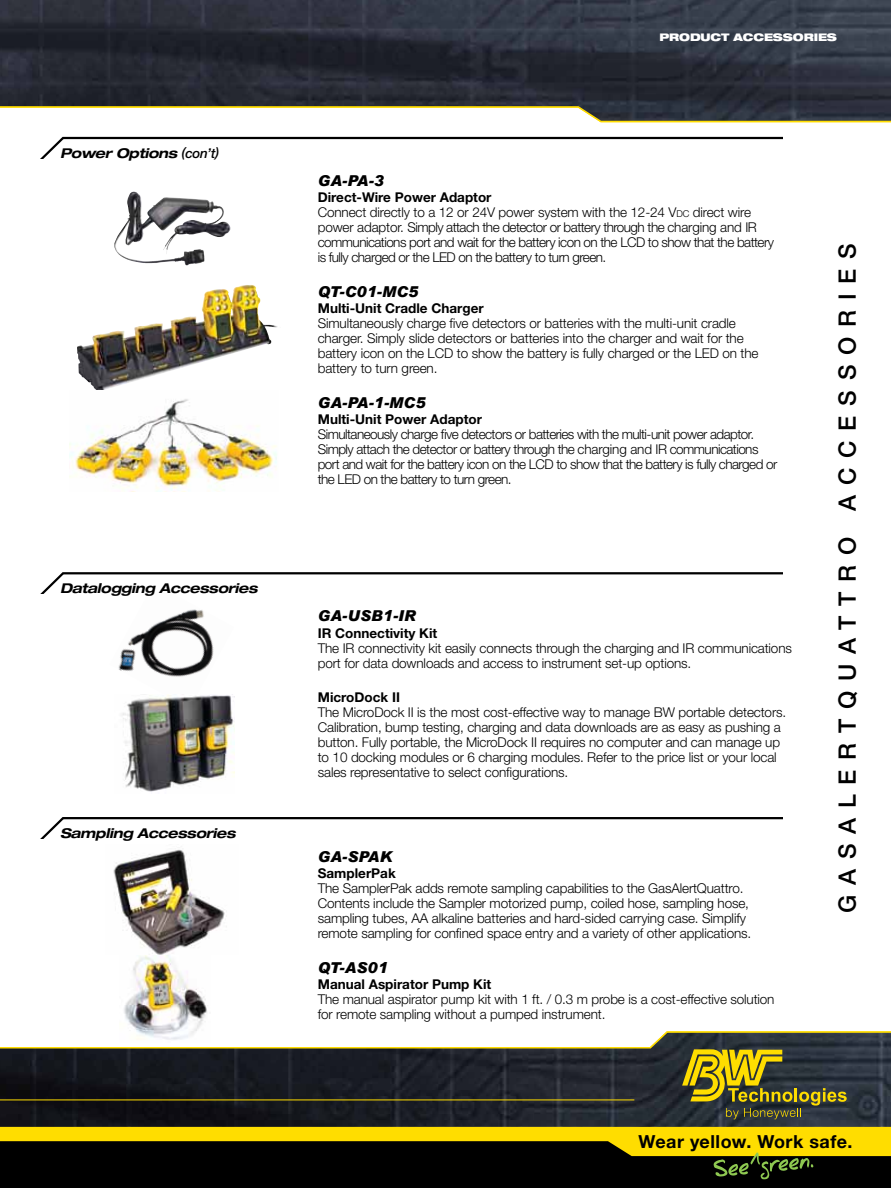
<style>
.page{position:relative;width:891px;height:1188px;background:#fff}
.page>*{position:absolute;margin:0;border:0;box-sizing:border-box;transform-origin:0 0}
.t1{font:500 24px "Helvetica Neue";letter-spacing:.41em;color:#000}
.t2{font:700 18px "Helvetica Neue";letter-spacing:.025em;color:#000}
.t3{font:italic 900 15px "Arial";letter-spacing:.01em;color:#000}
.t4{font:300 13.5px/15px "Helvetica Neue";letter-spacing:-.01em;color:#000}
.t5{font:300 13.5px/15px "Helvetica Neue";letter-spacing:-.04em;color:#000}
.t6{font:700 13.5px "Helvetica Neue";color:#000}
.t7{font:italic 700 expanded 13.5px "Helvetica Neue";letter-spacing:-.025em;color:#000}
.t8{font:900 expanded 10.5px "Helvetica Neue";letter-spacing:-.01em;color:#fff}
.s1{font-weight:500;font-stretch:normal}
.s2{font-weight:700}
.s3{font-size:9.45px}
</style>
<div class="page">
<svg style="left:0;top:0;width:891px;height:105px;background:#2b2f3a"></svg>
<svg style="left:0;top:105px;width:891px;height:18px"></svg>
<div style="left:0;top:1132px;width:891px;height:56px;background:#000"></div>
<svg style="left:0;top:1119px;width:891px;height:8px;background:#212428"></svg>
<svg style="left:0;top:1031px;width:891px;height:88px;background:#494a42"></svg>
<hr style="left:0;top:1100px;width:634px;height:1px;background:#fd0">
<svg style="left:0;top:1127px;width:891px;height:53px"></svg>
<img style="left:118px;top:609px;width:115px;height:86px">
<img style="left:119px;top:955px;width:91px;height:88px">
<img style="left:122px;top:695px;width:112px;height:97px">
<img style="left:114px;top:201px;width:91px;height:65px">
<img style="left:113px;top:849px;width:112px;height:106px">
<img style="left:110px;top:285px;width:139px;height:53px">
<img style="left:70px;top:399px;width:207px;height:92px">
<svg style="left:41px;top:136px;width:742px;height:22px"></svg>
<svg style="left:41px;top:572px;width:742px;height:21px"></svg>
<svg style="left:41px;top:817px;width:742px;height:21px"></svg>
<p class="t7" style="left:60px;top:145px;width:161px">Power Options <span class="s1">(con’t)</span></p>
<p class="t7" style="left:60px;top:580px;width:199px">Datalogging Accessories</p>
<p class="t7" style="left:60px;top:825px;width:177px">Sampling Accessories</p>
<p class="t8" style="left:659px;top:31px;width:179px">PRODUCT ACCESSORIES</p>
<p class="t3" style="left:318px;top:171px;width:68px">GA-PA-3</p>
<p class="t5" style="left:318px;top:190px;width:458px"><span class="s2">Direct-Wire Power Adaptor<br></span>Connect directly to a 12 or 24V power system with the 12-24 V<span class="s3">dc</span> direct wire power adaptor. Simply attach the detector or battery through the charging and IR communications port and wait for the battery icon on the LCD to show that the battery is fully charged or the LED on the battery to turn green.</p>
<p class="t3" style="left:318px;top:282px;width:102px">QT-C01-MC5</p>
<p class="t6" style="left:318px;top:300px;width:167px">Multi-Unit Cradle Charger</p>
<p class="t4" style="left:318px;top:316px;width:442px">Simultaneously charge five detectors or batteries with the multi-unit cradle charger. Simply slide detectors or batteries into the charger and wait for the battery icon on the LCD to show the battery is fully charged or the LED on the battery to turn green.</p>
<p class="t3" style="left:318px;top:393px;width:109px">GA-PA-1-MC5</p>
<p class="t6" style="left:318px;top:411px;width:166px">Multi-Unit Power Adaptor</p>
<p class="t5" style="left:318px;top:427px;width:461px">Simultaneously charge five detectors or batteries with the multi-unit power adaptor.<br>Simply attach the detector or battery through the charging and IR communications port and wait for the battery icon on the LCD to show that the battery is fully charged or the LED on the battery to turn green.</p>
<p class="t3" style="left:318px;top:606px;width:100px">GA-USB1-IR</p>
<p class="t6" style="left:318px;top:624px;width:121px">IR Connectivity Kit</p>
<p class="t4" style="left:318px;top:640px;width:476px">The IR connectivity kit easily connects through the charging and IR communications port for data downloads and access to instrument set-up options.</p>
<p class="t6" style="left:318px;top:689px;width:84px">MicroDock II</p>
<p class="t4" style="left:318px;top:705px;width:470px">The MicroDock II is the most cost-effective way to manage BW portable detectors.<br>Calibration, bump testing, charging and data downloads are as easy as pushing a button. Fully portable, the MicroDock II requires no computer and can manage up to 10 docking modules or 6 charging modules. Refer to the price list or your local sales representative to select configurations.</p>
<p class="t3" style="left:318px;top:847px;width:76px">GA-SPAK</p>
<p class="t6" style="left:318px;top:865px;width:79px">SamplerPak</p>
<p class="t4" style="left:318px;top:881px;width:435px">The SamplerPak adds remote sampling capabilities to the GasAlertQuattro.<br>Contents include the Sampler motorized pump, coiled hose, sampling hose, sampling tubes, AA alkaline batteries and hard-sided carrying case. Simplify remote sampling for confined space entry and a variety of other applications.</p>
<p class="t3" style="left:318px;top:958px;width:71px">QT-AS01</p>
<p class="t6" style="left:318px;top:976px;width:175px">Manual Aspirator Pump Kit</p>
<p class="t4" style="left:318px;top:992px;width:458px">The manual aspirator pump kit with 1 ft. / 0.3 m probe is a cost-effective solution for remote sampling without a pumped instrument.</p>
<h1 class="t1" style="left:833px;top:913px;width:672px;rotate:-90deg">GASALERTQUATTRO ACCESSORIES</h1>
<h2 class="t2" style="left:638px;top:1131px;width:216px">Wear yellow. Work safe.</h2>
</div>
